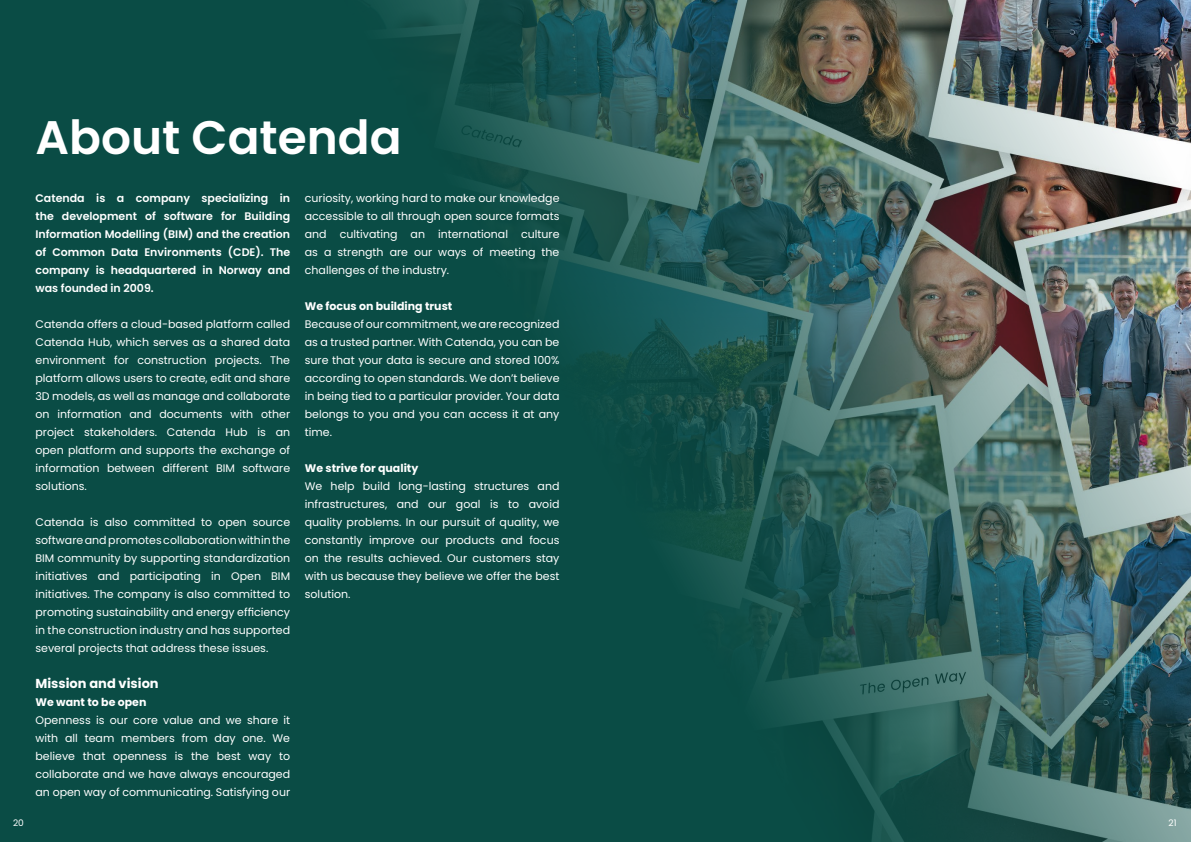
<style>
.page{position:relative;width:1191px;height:842px;background:#fff}
.page>*{position:absolute;margin:0;border:0;box-sizing:border-box;transform-origin:0 0}
.Title_page{font:600 47px "Poppins";color:#fff}
.text_area{font:700 13px "Poppins";color:#fff}
.text_area-2{font:11px/18px "Poppins";color:#fff;text-align:justify}
.text_area-3{font:600 11px/18px "Poppins";color:#fff;text-align:justify}
.text_area-4{font:700 11px "Poppins";color:#fff}
.t1{font:9px "Poppins";color:#fff}
</style>
<div class="page">
<img style="left:0;top:0;width:1191px;height:842px">
<p class="Title_page" style="left:36px;top:110px;width:367px">About Catenda</p>
<p class="text_area-3" style="left:36px;top:189px;width:256px">Catenda is a company specializing in the development of software for Building Information Modelling (BIM) and the creation of Common Data Environments (CDE). The company is headquartered in Norway and was founded in 2009.</p>
<p class="text_area-2" style="left:36px;top:315px;width:256px">Catenda offers a cloud-based platform called Catenda Hub, which serves as a shared data environment for construction projects. The platform allows users to create, edit and share 3D models, as well as manage and collaborate on information and documents with other project stakeholders. Catenda Hub is an open platform and supports the exchange of information between different BIM software solutions.</p>
<p class="text_area-2" style="left:36px;top:513px;width:256px">Catenda is also committed to open source software and promotes collaboration within the BIM community by supporting standardization initiatives and participating in Open BIM initiatives. The company is also committed to promoting sustainability and energy efficiency in the construction industry and has supported several projects that address these issues.</p>
<p class="text_area" style="left:36px;top:676px;width:125px">Mission and vision</p>
<p class="text_area-4" style="left:36px;top:696px;width:112px">We want to be open</p>
<p class="text_area-2" style="left:36px;top:711px;width:256px">Openness is our core value and we share it with all team members from day one. We believe that openness is the best way to collaborate and we have always encouraged an open way of communicating. Satisfying our</p>
<p class="text_area-2" style="left:305px;top:189px;width:256px">curiosity, working hard to make our knowledge accessible to all through open source formats and cultivating an international culture as a strength are our ways of meeting the challenges of the industry.</p>
<p class="text_area-4" style="left:305px;top:300px;width:149px">We focus on building trust</p>
<p class="text_area-2" style="left:305px;top:315px;width:256px">Because of our commitment, we are recognized as a trusted partner. With Catenda, you can be sure that your data is secure and stored 100% according to open standards. We don’t believe in being tied to a particular provider. Your data belongs to you and you can access it at any time.</p>
<p class="text_area-4" style="left:305px;top:462px;width:115px">We strive for quality</p>
<p class="text_area-2" style="left:305px;top:477px;width:256px">We help build long-lasting structures and infrastructures, and our goal is to avoid quality problems. In our pursuit of quality, we constantly improve our products and focus on the results achieved. Our customers stay with us because they believe we offer the best solution.</p>
<p class="t1" style="left:13px;top:818px;width:12px">20</p>
<p class="t1" style="left:1168px;top:818px;width:10px">21</p>
</div>
